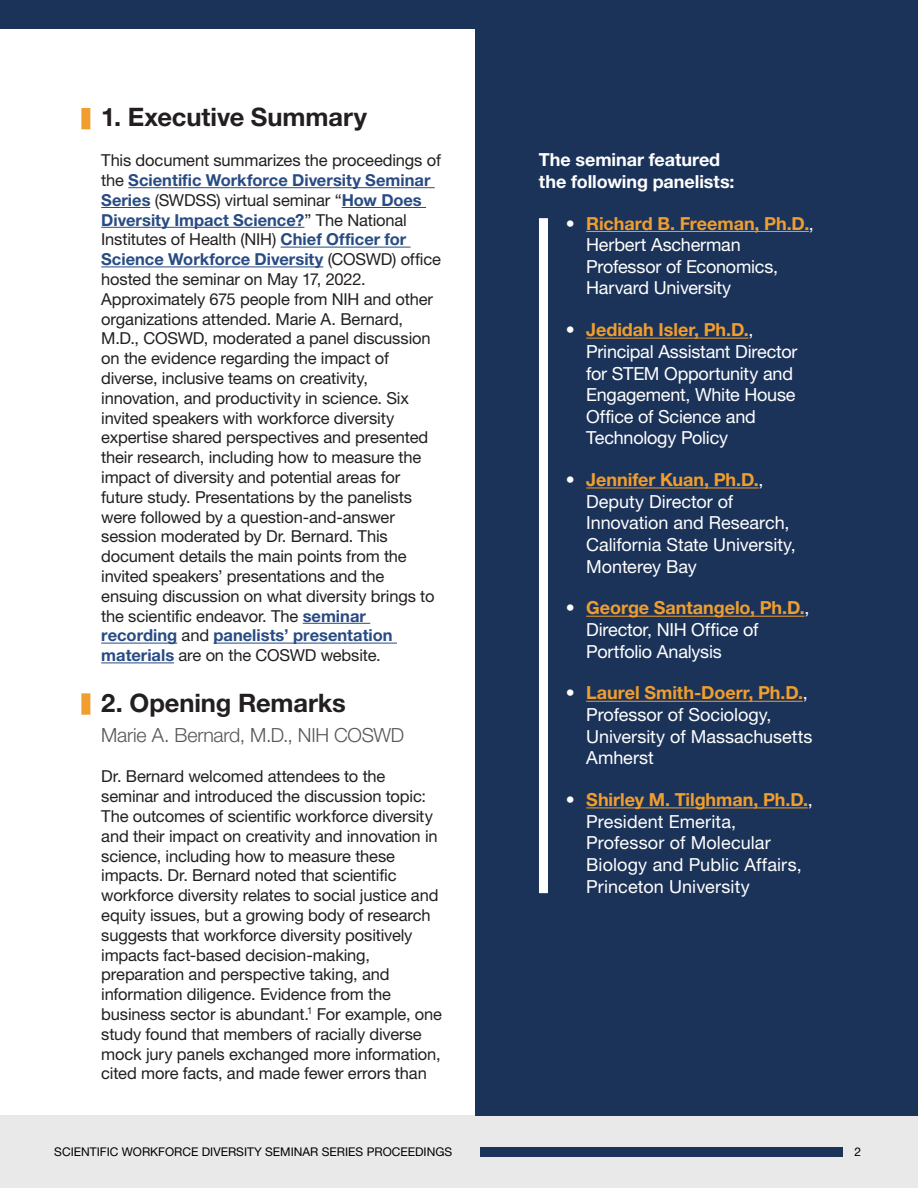
<style>
.page{position:relative;width:918px;height:1188px;background:#fff}
.page>*{position:absolute;margin:0;border:0;box-sizing:border-box;transform-origin:0 0}
.t1{font:700 25.5px "Helvetica Neue LT Pro";letter-spacing:-.005em;color:#231f20}
.t2{font:300 19.5px "Helvetica Neue LT Pro";letter-spacing:-.01em;color:#55565a}
.t3{font:18px/21.6px "Helvetica Neue LT Pro";letter-spacing:-.005em;color:#fff}
.t4{font:700 18px/21.6px "Helvetica Neue LT Pro";letter-spacing:-.005em;color:#fff}
.t5{font:16.5px/19.8px "Helvetica Neue LT Pro";letter-spacing:-.01em;color:#231f20}
.t6{font:12px "Helvetica Neue LT Pro";color:#000}
.s1{font-weight:700;color:#284b83}
.s2{font-weight:700;color:#f09e2e}
</style>
<div class="page">
<div style="left:0;top:0;width:918px;height:29px;background:#1c3359"></div>
<div style="left:0;top:1115px;width:918px;height:73px;background:#eae9e9"></div>
<div style="left:481px;top:1148px;width:362px;height:9px;background:#1c3359"></div>
<hr style="left:128px;top:187px;width:307px;height:1px;background:#284b83">
<hr style="left:101px;top:207px;width:49px;height:1px;background:#284b83">
<hr style="left:342px;top:207px;width:84px;height:1px;background:#284b83">
<hr style="left:101px;top:227px;width:203px;height:1px;background:#284b83">
<hr style="left:281px;top:247px;width:130px;height:1px;background:#284b83">
<hr style="left:101px;top:266px;width:222px;height:1px;background:#284b83">
<hr style="left:303px;top:623px;width:67px;height:1px;background:#284b83">
<hr style="left:101px;top:643px;width:76px;height:1px;background:#284b83">
<hr style="left:213px;top:643px;width:184px;height:1px;background:#284b83">
<hr style="left:101px;top:662px;width:73px;height:1px;background:#284b83">
<div style="left:81px;top:108px;width:9px;height:21px;background:#f09e2e"></div>
<div style="left:81px;top:693px;width:9px;height:22px;background:#f09e2e"></div>
<div style="left:476px;top:0;width:442px;height:1115px;background:#1c3359"></div>
<hr style="left:586px;top:231px;width:223px;height:1px;background:#f09e2e">
<hr style="left:586px;top:338px;width:162px;height:1px;background:#f09e2e">
<hr style="left:586px;top:488px;width:173px;height:1px;background:#f09e2e">
<hr style="left:586px;top:616px;width:218px;height:1px;background:#f09e2e">
<hr style="left:586px;top:701px;width:217px;height:1px;background:#f09e2e">
<hr style="left:586px;top:807px;width:222px;height:1px;background:#f09e2e">
<div style="left:539px;top:218px;width:9px;height:675px;background:#fff"></div>
<h2 class="t1" style="left:101px;top:101px;width:267px">1. Executive Summary</h2>
<p class="t5" style="left:101px;top:150px;width:341px">This document summarizes the proceedings of the <span class="s1">Scientific Workforce Diversity Seminar Series</span> (SWDSS) virtual seminar “<span class="s1">How Does Diversity Impact Science?</span>” The National Institutes of Health (NIH) <span class="s1">Chief Officer for Science Workforce Diversity</span> (COSWD) office hosted the seminar on May 17, 2022.<br>Approximately 675 people from NIH and other organizations attended. Marie A. Bernard, M.D., COSWD, moderated a panel discussion on the evidence regarding the impact of diverse, inclusive teams on creativity, innovation, and productivity in science. Six invited speakers with workforce diversity expertise shared perspectives and presented their research, including how to measure the impact of diversity and potential areas for future study. Presentations by the panelists were followed by a question-and-answer session moderated by Dr. Bernard. This document details the main points from the invited speakers’ presentations and the ensuing discussion on what diversity brings to the scientific endeavor. The <span class="s1">seminar recording</span> and <span class="s1">panelists’ presentation materials</span> are on the COSWD website.</p>
<h2 class="t1" style="left:101px;top:687px;width:246px">2. Opening Remarks</h2>
<p class="t2" style="left:101px;top:723px;width:304px">Marie A. Bernard, M.D., NIH COSWD</p>
<p class="t5" style="left:101px;top:766px;width:342px">Dr. Bernard welcomed attendees to the seminar and introduced the discussion topic:<br>The outcomes of scientific workforce diversity and their impact on creativity and innovation in science, including how to measure these impacts. Dr. Bernard noted that scientific workforce diversity relates to social justice and equity issues, but a growing body of research suggests that workforce diversity positively impacts fact-based decision-making, preparation and perspective taking, and information diligence. Evidence from the business sector is abundant.<sup>1</sup> For example, one study found that members of racially diverse mock jury panels exchanged more information, cited more facts, and made fewer errors than</p>
<h3 class="t4" style="left:539px;top:149px;width:197px">The seminar featured the following panelists:</h3>
<p class="t3" style="left:586px;top:212px;width:229px;text-indent:-20px">• <span class="s2">Richard B. Freeman, Ph.D.</span>,<br>Herbert Ascherman<br>Professor of Economics,<br>Harvard University</p>
<p class="t3" style="left:586px;top:319px;width:213px;text-indent:-20px">• <span class="s2">Jedidah Isler, Ph.D.</span>,<br>Principal Assistant Director for STEM Opportunity and<br>Engagement, White House<br>Office of Science and<br>Technology Policy</p>
<p class="t3" style="left:586px;top:469px;width:211px;text-indent:-20px">• <span class="s2">Jennifer Kuan, Ph.D.</span>,<br>Deputy Director of<br>Innovation and Research,<br>California State University,<br>Monterey Bay</p>
<p class="t3" style="left:586px;top:597px;width:225px;text-indent:-20px">• <span class="s2">George Santangelo, Ph.D.</span>,<br>Director, NIH Office of<br>Portfolio Analysis</p>
<p class="t3" style="left:586px;top:682px;width:228px;text-indent:-20px">• <span class="s2">Laurel Smith-Doerr, Ph.D.</span>,<br>Professor of Sociology,<br>University of Massachusetts<br>Amherst</p>
<p class="t3" style="left:586px;top:789px;width:228px;text-indent:-20px">• <span class="s2">Shirley M. Tilghman, Ph.D.</span>,<br>President Emerita,<br>Professor of Molecular<br>Biology and Public Affairs,<br>Princeton University</p>
<p class="t6" style="left:54px;top:1145px;width:399px">SCIENTIFIC WORKFORCE DIVERSITY SEMINAR SERIES PROCEEDINGS</p>
<p class="t6" style="left:855px;top:1145px;width:8px">2</p>
</div>
